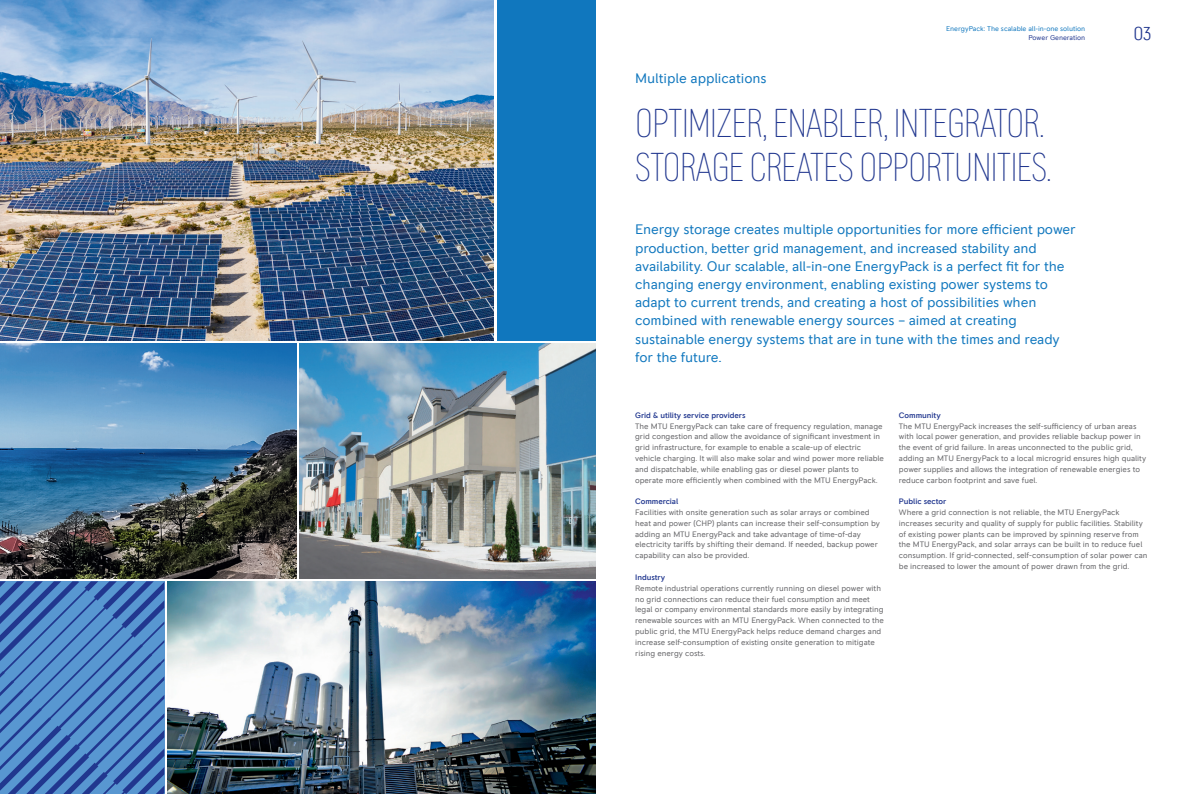
<style>
.page{position:relative;width:1191px;height:794px;background:#fff}
.page>*{position:absolute;margin:0;border:0;box-sizing:border-box;transform-origin:0 0}
.t1{font:200 condensed 40px/44px "RR Pioneer";letter-spacing:-.015em;color:#21378f}
.t2{font:300 condensed 19px "RR Pioneer";color:#21378f}
.t3{font:14px/18.2px "RR Pioneer";letter-spacing:-.01em;color:#1077be}
.t4{font:8px/10.8px "RR Pioneer";letter-spacing:-.005em;color:#636366}
.t5{font:500 8px "RR Pioneer";letter-spacing:-.005em;color:#21378f}
.t6{font:7px "RR Pioneer";letter-spacing:-.005em;color:#1077be}
.t7{font:7px "RR Pioneer";letter-spacing:-.005em;color:#21378f}
</style>
<div class="page">
<img style="left:299px;top:344px;width:296px;height:234px">
<img style="left:0;top:0;width:494px;height:341px">
<img style="left:0;top:344px;width:296px;height:234px">
<img style="left:168px;top:581px;width:427px;height:213px">
<div style="left:497px;top:0;width:98px;height:341px;background:#1077be"></div>
<svg style="left:0;top:581px;width:164px;height:213px;background:#497ebf"></svg>
<p class="t6" style="left:946px;top:24px;width:141px">EnergyPack: The scalable all-in-one solution</p>
<p class="t7" style="left:1028px;top:33px;width:59px">Power Generation</p>
<h3 class="t3" style="left:635px;top:69px;width:133px">Multiple applications</h3>
<h1 class="t1" style="left:635px;top:101px;width:418px">OPTIMIZER, ENABLER, INTEGRATOR.<br>STORAGE CREATES OPPORTUNITIES.</h1>
<p class="t3" style="left:635px;top:220px;width:442px">Energy storage creates multiple opportunities for more efficient power production, better grid management, and increased stability and availability. Our scalable, all-in-one EnergyPack is a perfect fit for the changing energy environment, enabling existing power systems to adapt to current trends, and creating a host of possibilities when combined with renewable energy sources – aimed at creating sustainable energy systems that are in tune with the times and ready for the future.</p>
<h2 class="t2" style="left:1133px;top:22px;width:19px">03</h2>
<p class="t5" style="left:635px;top:410px;width:112px">Grid &amp; utility service providers</p>
<p class="t4" style="left:635px;top:420px;width:250px">The MTU EnergyPack can take care of frequency regulation, manage grid congestion and allow the avoidance of significant investment in grid infrastructure, for example to enable a scale-up of electric vehicle charging. It will also make solar and wind power more reliable and dispatchable, while enabling gas or diesel power plants to operate more efficiently when combined with the MTU EnergyPack.</p>
<p class="t5" style="left:635px;top:497px;width:45px">Commercial</p>
<p class="t4" style="left:635px;top:507px;width:246px">Facilities with onsite generation such as solar arrays or combined heat and power (CHP) plants can increase their self-consumption by adding an MTU EnergyPack and take advantage of time-of-day electricity tariffs by shifting their demand. If needed, backup power capability can also be provided.</p>
<p class="t5" style="left:635px;top:572px;width:32px">Industry</p>
<p class="t4" style="left:635px;top:582px;width:250px">Remote industrial operations currently running on diesel power with no grid connections can reduce their fuel consumption and meet legal or company environmental standards more easily by integrating renewable sources with an MTU EnergyPack. When connected to the public grid, the MTU EnergyPack helps reduce demand charges and increase self-consumption of existing onsite generation to mitigate rising energy costs.</p>
<p class="t5" style="left:899px;top:410px;width:43px">Community</p>
<p class="t4" style="left:899px;top:420px;width:249px">The MTU EnergyPack increases the self-sufficiency of urban areas with local power generation, and provides reliable backup power in the event of grid failure. In areas unconnected to the public grid, adding an MTU EnergyPack to a local microgrid ensures high quality power supplies and allows the integration of renewable energies to reduce carbon footprint and save fuel.</p>
<p class="t5" style="left:899px;top:497px;width:49px">Public sector</p>
<p class="t4" style="left:899px;top:507px;width:250px">Where a grid connection is not reliable, the MTU EnergyPack increases security and quality of supply for public facilities. Stability of existing power plants can be improved by spinning reserve from the MTU EnergyPack, and solar arrays can be built in to reduce fuel consumption. If grid-connected, self-consumption of solar power can be increased to lower the amount of power drawn from the grid.</p>
</div>
